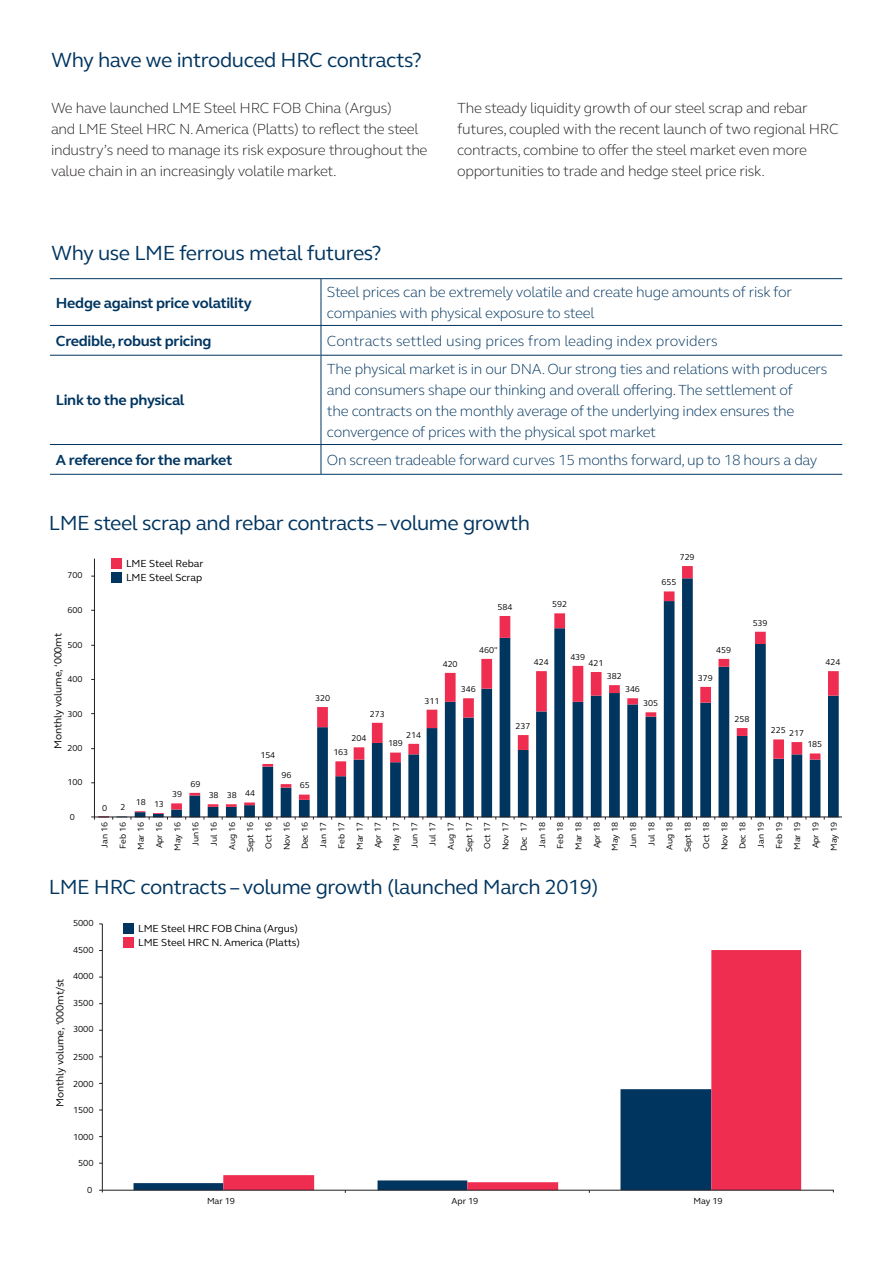
<style>
.page{position:relative;width:893px;height:1263px;background:#fff}
.page>*{position:absolute;margin:0;border:0;box-sizing:border-box;transform-origin:0 0}
.t1{font:21px "FS Elliot";letter-spacing:-.02em;color:#003560}
.t2{font:300 15px/21px "FS Elliot";letter-spacing:-.02em;color:#003560}
.t3{font:300 15px/21px "FS Elliot";letter-spacing:-.02em;color:#231f20}
.t4{font:700 15px "FS Elliot";letter-spacing:-.02em;color:#003560}
.t5{font:300 15px "FS Elliot";color:#003560}
.t6{font:10.5px/13.5px "FS Elliot";letter-spacing:-.01em;color:#000001}
.t7{font:9px "FS Elliot";letter-spacing:-.01em;color:#000001}
.t8{font:8.7px/18.3px "FS Elliot";letter-spacing:-.01em;color:#000001;text-align:right}
</style>
<div class="page">
<hr style="left:50px;top:278px;width:271px;height:1px;background:#003560">
<hr style="left:321px;top:278px;width:521px;height:1px;background:#003560">
<hr style="left:50px;top:325px;width:271px;height:1px;background:#003560">
<hr style="left:321px;top:325px;width:521px;height:1px;background:#003560">
<hr style="left:50px;top:355px;width:271px;height:1px;background:#003560">
<hr style="left:321px;top:355px;width:521px;height:1px;background:#003560">
<hr style="left:50px;top:444px;width:271px;height:1px;background:#003560">
<hr style="left:321px;top:444px;width:521px;height:1px;background:#003560">
<hr style="left:50px;top:474px;width:271px;height:1px;background:#003560">
<hr style="left:321px;top:474px;width:521px;height:1px;background:#003560">
<hr style="left:321px;top:279px;width:1px;height:46px;background:#003560">
<svg style="left:321px;top:326px;width:1px;height:29px"></svg>
<hr style="left:321px;top:356px;width:1px;height:88px;background:#003560">
<svg style="left:321px;top:445px;width:1px;height:29px"></svg>
<svg style="left:134px;top:566px;width:705px;height:250px"></svg>
<hr style="left:94px;top:559px;width:1px;height:258px;background:#231f20">
<hr style="left:94px;top:816px;width:748px;height:1px;background:#231f20">
<div style="left:111px;top:558px;width:11px;height:11px;background:#ee2d50"></div>
<div style="left:111px;top:572px;width:11px;height:11px;background:#003560"></div>
<svg style="left:133px;top:1183px;width:90px;height:7px"></svg>
<svg style="left:223px;top:950px;width:578px;height:240px"></svg>
<hr style="left:102px;top:924px;width:1px;height:266px;background:#231f20">
<hr style="left:102px;top:1190px;width:731px;height:1px;background:#231f20">
<div style="left:123px;top:923px;width:11px;height:11px;background:#003560"></div>
<div style="left:123px;top:937px;width:11px;height:11px;background:#ee2d50"></div>
<h1 class="t1" style="left:51px;top:46px;width:372px">Why have we introduced HRC contracts?</h1>
<p class="t3" style="left:51px;top:97px;width:378px">We have launched LME Steel HRC FOB China (Argus)<br>and LME Steel HRC N. America (Platts) to reflect the steel industry’s need to manage its risk exposure throughout the value chain in an increasingly volatile market.</p>
<p class="t3" style="left:457px;top:97px;width:383px">The steady liquidity growth of our steel scrap and rebar futures, coupled with the recent launch of two regional HRC contracts, combine to offer the steel market even more opportunities to trade and hedge steel price risk.</p>
<h1 class="t1" style="left:51px;top:239px;width:332px">Why use LME ferrous metal futures?</h1>
<p class="t4" style="left:56px;top:293px;width:197px">Hedge against price volatility</p>
<p class="t2" style="left:327px;top:281px;width:466px">Steel prices can be extremely volatile and create huge amounts of risk for companies with physical exposure to steel</p>
<p class="t4" style="left:56px;top:331px;width:157px">Credible, robust pricing</p>
<p class="t5" style="left:327px;top:331px;width:392px">Contracts settled using prices from leading index providers</p>
<p class="t4" style="left:56px;top:390px;width:130px">Link to the physical</p>
<p class="t2" style="left:327px;top:358px;width:502px">The physical market is in our DNA. Our strong ties and relations with producers and consumers shape our thinking and overall offering. The settlement of<br>the contracts on the monthly average of the underlying index ensures the convergence of prices with the physical spot market</p>
<p class="t4" style="left:56px;top:450px;width:178px">A reference for the market</p>
<p class="t2" style="left:327px;top:449px;width:492px">On screen tradeable forward curves 15 months forward, up to 18 hours a day</p>
<h1 class="t1" style="left:49px;top:509px;width:483px">LME steel scrap and rebar contracts – volume growth</h1>
<p class="t8" style="left:68px;top:566px;width:16px">700</p>
<p class="t8" style="left:68px;top:601px;width:16px">600</p>
<p class="t6" style="left:126px;top:556px;width:79px">LME Steel Rebar<br>LME Steel Scrap</p>
<p class="t8" style="left:497px;top:597px;width:16px">584</p>
<p class="t8" style="left:552px;top:595px;width:16px">592</p>
<p class="t8" style="left:680px;top:548px;width:16px">729</p>
<p class="t8" style="left:661px;top:573px;width:16px">655</p>
<p class="t8" style="left:753px;top:613px;width:16px">539</p>
<p class="t6" style="left:51px;top:749px;width:117px;rotate:-90deg">Monthly volume, ‘000mt</p>
<p class="t8" style="left:68px;top:635px;width:16px">500</p>
<p class="t8" style="left:68px;top:669px;width:16px">400</p>
<p class="t8" style="left:68px;top:704px;width:16px">300</p>
<p class="t8" style="left:68px;top:738px;width:16px">200</p>
<p class="t8" style="left:260px;top:745px;width:16px">154</p>
<p class="t8" style="left:443px;top:654px;width:16px">420</p>
<p class="t8" style="left:479px;top:640px;width:20px">460"</p>
<p class="t8" style="left:315px;top:689px;width:16px">320</p>
<p class="t8" style="left:370px;top:704px;width:16px">273</p>
<p class="t8" style="left:424px;top:691px;width:16px">311</p>
<p class="t8" style="left:352px;top:729px;width:16px">204</p>
<p class="t8" style="left:406px;top:725px;width:16px">214</p>
<p class="t8" style="left:388px;top:734px;width:16px">189</p>
<p class="t8" style="left:333px;top:743px;width:16px">163</p>
<p class="t8" style="left:461px;top:680px;width:16px">346</p>
<p class="t8" style="left:534px;top:653px;width:16px">424</p>
<p class="t8" style="left:516px;top:717px;width:16px">237</p>
<p class="t8" style="left:570px;top:647px;width:16px">439</p>
<p class="t8" style="left:589px;top:653px;width:16px">421</p>
<p class="t8" style="left:607px;top:667px;width:16px">382</p>
<p class="t8" style="left:625px;top:680px;width:16px">346</p>
<p class="t8" style="left:643px;top:694px;width:16px">305</p>
<p class="t8" style="left:716px;top:640px;width:16px">459</p>
<p class="t8" style="left:698px;top:668px;width:16px">379</p>
<p class="t8" style="left:734px;top:710px;width:16px">258</p>
<p class="t8" style="left:826px;top:653px;width:16px">424</p>
<p class="t8" style="left:771px;top:722px;width:35px">225 217</p>
<p class="t8" style="left:807px;top:735px;width:16px">185</p>
<p class="t8" style="left:68px;top:773px;width:16px">100</p>
<p class="t8" style="left:102px;top:799px;width:7px">0</p>
<p class="t8" style="left:121px;top:798px;width:7px">2</p>
<p class="t8" style="left:136px;top:794px;width:30px">18 13</p>
<p class="t8" style="left:172px;top:785px;width:11px">39</p>
<p class="t8" style="left:190px;top:774px;width:11px">69</p>
<p class="t8" style="left:209px;top:786px;width:48px">38 38 44</p>
<p class="t8" style="left:282px;top:766px;width:11px">96</p>
<p class="t8" style="left:300px;top:776px;width:11px">65</p>
<p class="t8" style="left:70px;top:808px;width:7px">0</p>
<p class="t8" style="left:95px;top:852px;width:32px;rotate:-90deg">Jan 16<br>Feb 16<br>Mar 16<br>Apr 16<br>May 16<br>Jun16<br>Jul 16<br>Aug 16<br>Sept 16<br>Oct 16<br>Nov 16<br>Dec 16<br>Jan 17<br>Feb 17<br>Mar 17<br>Apr 17<br>May 17<br>Jun 17<br>Jul 17<br>Aug 17<br>Sept 17<br>Oct 17<br>Nov 17<br>Dec 17<br>Jan 18<br>Feb 18<br>Mar 18<br>Apr 18<br>May 18<br>Jun 18<br>Jul 18<br>Aug 18<br>Sept 18<br>Oct 18<br>Nov 18<br>Dec 18<br>Jan 19<br>Feb 19<br>Mar 19<br>Apr 19<br>May 19</p>
<h1 class="t1" style="left:49px;top:873px;width:551px">LME HRC contracts – volume growth (launched March 2019)</h1>
<p class="t7" style="left:73px;top:917px;width:22px">5000</p>
<p class="t7" style="left:73px;top:944px;width:22px">4500</p>
<p class="t7" style="left:73px;top:970px;width:22px">4000</p>
<p class="t6" style="left:53px;top:1107px;width:130px;rotate:-90deg">Monthly volume, ‘000mt/st</p>
<p class="t7" style="left:73px;top:997px;width:22px">3500</p>
<p class="t7" style="left:73px;top:1023px;width:22px">3000</p>
<p class="t7" style="left:73px;top:1051px;width:22px">2500</p>
<p class="t7" style="left:73px;top:1077px;width:22px">2000</p>
<p class="t7" style="left:73px;top:1104px;width:22px">1500</p>
<p class="t7" style="left:73px;top:1130px;width:22px">1000</p>
<p class="t7" style="left:78px;top:1157px;width:17px">500</p>
<p class="t7" style="left:87px;top:1184px;width:7px">0</p>
<p class="t6" style="left:138px;top:922px;width:163px">LME Steel HRC FOB China (Argus)<br>LME Steel HRC N. America (Platts)</p>
<p class="t7" style="left:207px;top:1194px;width:30px">Mar 19</p>
<p class="t7" style="left:452px;top:1194px;width:28px">Apr 19</p>
<p class="t7" style="left:693px;top:1194px;width:31px">May 19</p>
</div>
